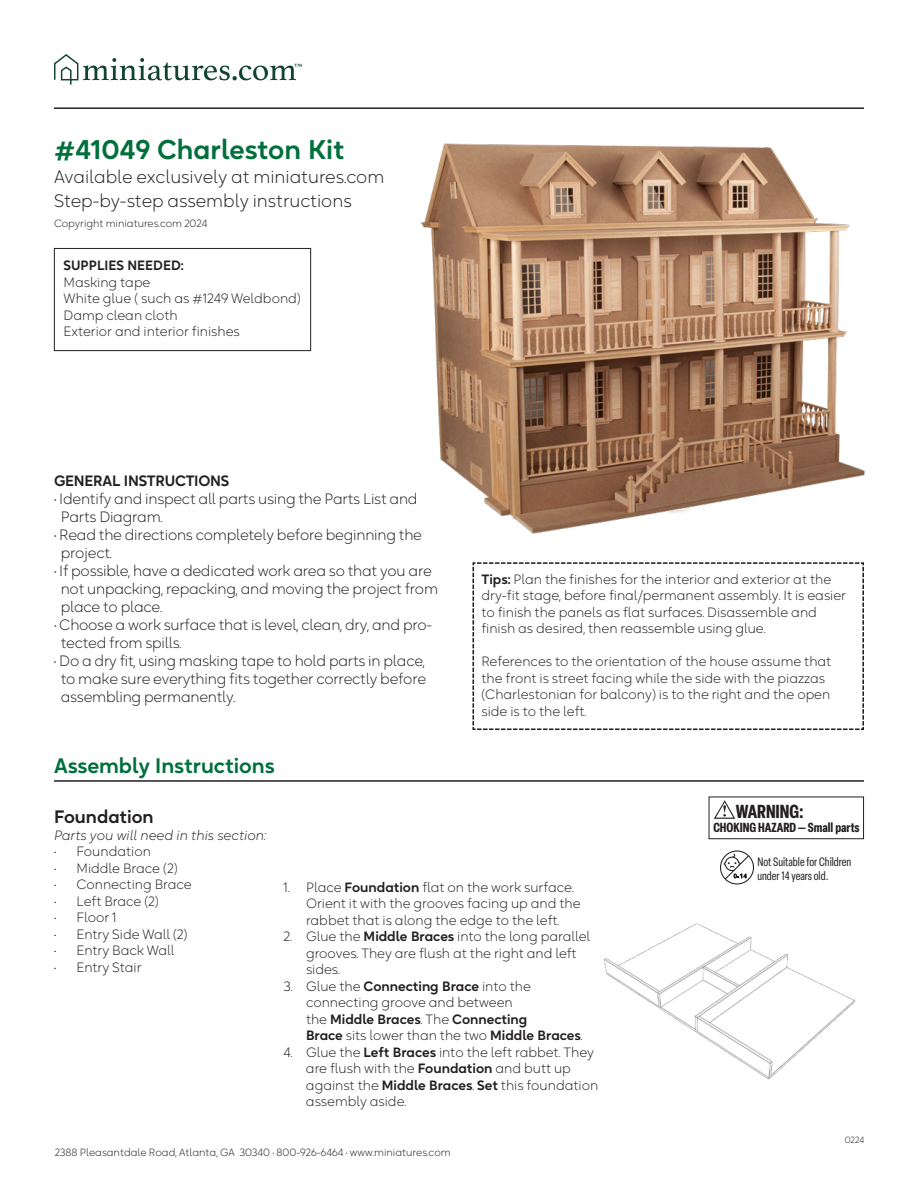
<style>
.page{position:relative;width:918px;height:1188px;background:#fff}
.page>*{position:absolute;margin:0;border:0;box-sizing:border-box;transform-origin:0 0}
.Headline{font:600 27px "Okta Neue";color:#006f3c}
.Assembly_Instructions_Headline{font:600 21px "Okta Neue";color:#006f3c}
.t1{font:700 condensed 18.6px "Elza";color:#231f20}
.Subheadline{font:300 18px "Okta Neue";color:#231f20}
.Subheadline-2{font:600 18px "Okta Neue";color:#231f20}
.General_Instruction_Body{font:300 15px/18px "Okta Neue";letter-spacing:-.015em;color:#231f20}
.General_Instructions_Headline{font:600 15px "Okta Neue";letter-spacing:-.015em;color:#231f20}
.Body{font:300 13.5px/16.5px "Okta Neue";color:#231f20}
.Tip{font:300 13.5px/16.5px "Okta Neue";color:#231f20}
.Part_list{font:300 13.5px "Okta Neue";color:#231f20}
.Part_list-2{font:italic 300 13.5px "Okta Neue";color:#231f20}
.Parts_list_Bold{font:600 13.5px "Okta Neue";color:#231f20}
.t2{font:700 condensed 12.9px "Elza";color:#231f20}
.t3{font:condensed 12px/14.4px "Elza";color:#231f20}
.t4{font:300 10.5px "Okta Neue";color:#231f20}
.t5{font:300 9px "Okta Neue";color:#231f20}
.s1{font-weight:600}
</style>
<div class="page">
<img style="left:604px;top:923px;width:251px;height:157px">
<svg style="left:472px;top:562px;width:392px;height:169px"></svg>
<div style="left:54px;top:248px;width:257px;height:103px;border:1px solid #231f20"></div>
<hr style="left:54px;top:780px;width:810px;height:2px;background:#231f20">
<svg style="left:54px;top:54px;width:248px;height:31px"></svg>
<hr style="left:54px;top:107px;width:810px;height:2px;background:#231f20">
<img style="left:421px;top:143px;width:444px;height:391px">
<svg style="left:714px;top:800px;width:21px;height:19px"></svg>
<div style="left:709px;top:797px;width:155px;height:42px;border:1px solid #231f20"></div>
<svg style="left:720px;top:851px;width:34px;height:34px"></svg>
<p class="Headline" style="left:54px;top:129px;width:292px">#41049 Charleston Kit</p>
<p class="Subheadline" style="left:54px;top:164px;width:332px">Available exclusively at miniatures.com</p>
<p class="Subheadline" style="left:54px;top:188px;width:299px">Step-by-step assembly instructions</p>
<p class="t4" style="left:54px;top:215px;width:155px">Copyright miniatures.com 2024</p>
<p class="Parts_list_Bold" style="left:64px;top:255px;width:122px">SUPPLIES NEEDED:</p>
<p class="Part_list" style="left:64px;top:273px;width:88px">Masking tape</p>
<p class="Part_list" style="left:64px;top:289px;width:239px">White glue ( such as #1249 Weldbond)</p>
<p class="Part_list" style="left:64px;top:306px;width:116px">Damp clean cloth</p>
<p class="Part_list" style="left:64px;top:322px;width:178px">Exterior and interior finishes</p>
<p class="General_Instructions_Headline" style="left:54px;top:469px;width:177px">GENERAL INSTRUCTIONS</p>
<p class="General_Instruction_Body" style="left:61px;top:489px;width:358px;text-indent:-7px">• Identify and inspect all parts using the Parts List and<br>Parts Diagram.</p>
<p class="General_Instruction_Body" style="left:61px;top:525px;width:363px;text-indent:-7px">• Read the directions completely before beginning the project.</p>
<p class="General_Instruction_Body" style="left:61px;top:561px;width:379px;text-indent:-7px">• If possible, have a dedicated work area so that you are not unpacking, repacking, and moving the project from place to place.</p>
<p class="General_Instruction_Body" style="left:61px;top:615px;width:373px;text-indent:-7px">• Choose a work surface that is level, clean, dry, and pro&shy;tected from spills.</p>
<p class="General_Instruction_Body" style="left:61px;top:651px;width:367px;text-align:justify;text-indent:-7px">• Do a dry fit, using masking tape to hold parts in place, to make sure everything fits together correctly before assembling permanently.</p>
<p class="Tip" style="left:482px;top:570px;width:366px"><span class="s1">Tips:</span> Plan the finishes for the interior and exterior at the dry-fit stage, before final/permanent assembly. It is easier to finish the panels as flat surfaces. Disassemble and finish as desired, then reassemble using glue.</p>
<p class="Tip" style="left:482px;top:653px;width:351px">References to the orientation of the house assume that the front is street facing while the side with the piazzas (Charlestonian for balcony) is to the right and the open side is to the left.</p>
<p class="Assembly_Instructions_Headline" style="left:54px;top:750px;width:222px">Assembly Instructions</p>
<p class="Subheadline-2" style="left:54px;top:803px;width:101px">Foundation</p>
<p class="Part_list-2" style="left:54px;top:825px;width:213px">Parts you will need in this section:</p>
<p class="Part_list" style="left:54px;top:842px;width:98px">• Foundation</p>
<p class="Part_list" style="left:54px;top:858px;width:125px">• Middle Brace (2)</p>
<p class="Part_list" style="left:54px;top:875px;width:139px">• Connecting Brace</p>
<p class="Part_list" style="left:54px;top:891px;width:106px">• Left Brace (2)</p>
<p class="Part_list" style="left:54px;top:908px;width:64px">• Floor 1</p>
<p class="Part_list" style="left:54px;top:924px;width:135px">• Entry Side Wall (2)</p>
<p class="Part_list" style="left:54px;top:941px;width:122px">• Entry Back Wall</p>
<p class="Part_list" style="left:54px;top:957px;width:89px">• Entry Stair</p>
<p class="Body" style="left:306px;top:878px;width:276px;text-indent:-22px">1. Place <span class="s1">Foundation</span> flat on the work surface.<br>Orient it with the grooves facing up and the rabbet that is along the edge to the left.</p>
<p class="Body" style="left:306px;top:928px;width:286px;text-indent:-22px">2. Glue the <span class="s1">Middle Braces</span> into the long parallel grooves. They are flush at the right and left sides.</p>
<p class="Body" style="left:306px;top:977px;width:278px;text-indent:-22px">3. Glue the <span class="s1">Connecting Brace</span> into the connecting groove and between<br>the <span class="s1">Middle Braces</span>. The <span class="s1">Connecting<br>Brace</span> sits lower than the two <span class="s1">Middle Braces</span>.</p>
<p class="Body" style="left:306px;top:1043px;width:294px;text-indent:-22px">4. Glue the <span class="s1">Left Braces</span> into the left rabbet. They are flush with the <span class="s1">Foundation</span> and butt up against the <span class="s1">Middle Braces</span>. <span class="s1">Set</span> this foundation assembly aside.</p>
<p class="t4" style="left:55px;top:1144px;width:398px">2388 Pleasantdale Road, Atlanta, GA 30340 • 800-926-6464 • www.miniatures.com</p>
<p class="t1" style="left:736px;top:799px;width:69px">WARNING:</p>
<p class="t2" style="left:713px;top:818px;width:148px">CHOKING HAZARD — Small parts</p>
<p class="t3" style="left:757px;top:854px;width:95px">Not Suitable for Children under 14 years old.</p>
<p class="t5" style="left:845px;top:1133px;width:21px">0224</p>
</div>
